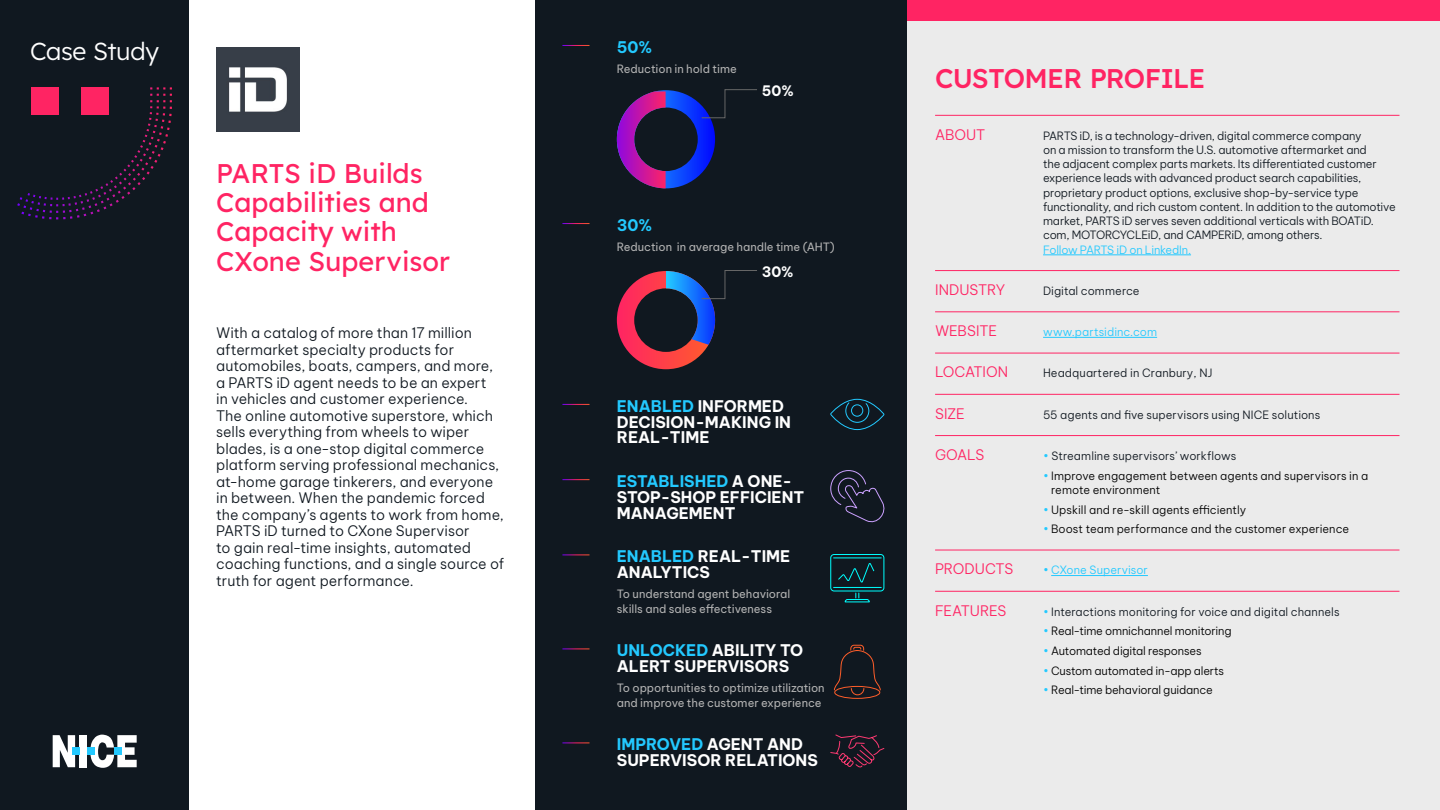
<style>
.page{position:relative;width:1440px;height:810px;background:#fff}
.page>*{position:absolute;margin:0;border:0;box-sizing:border-box;transform-origin:0 0}
.t1{font:27px/29.2px "Lexend";color:#ff2463}
.t2{font:27px "Lexend";letter-spacing:-.025em;color:#ff2463}
.t3{font:300 24.67px "Lexend";letter-spacing:-.015em;color:#fff}
.t4{font:700 15.75px/15.8px "Be Vietnam Pro";color:#fff}
.t5{font:700 15.75px "Be Vietnam Pro";color:#23c9ff}
.t6{font:300 14.25px/16.5px "Be Vietnam Pro";color:#101820}
.t7{font:300 14.25px "Be Vietnam Pro";letter-spacing:-.01em;color:#ff2463}
.t8{font:700 14.17px "Be Vietnam Pro";color:#fff}
.t9{font:300 11.25px/14.2px "Be Vietnam Pro";letter-spacing:-.015em;color:#101820}
.t10{font:300 11.25px/14.2px "Be Vietnam Pro";letter-spacing:-.01em;color:#000}
.t11{font:11.25px/14.2px "Be Vietnam Pro";letter-spacing:-.005em;color:#b3b3b3}
.t12{font:300 11.25px "Be Vietnam Pro";letter-spacing:.005em;color:#101820}
.t13{font:300 11.25px "Be Vietnam Pro";color:#23c9ff}
.t14{font:300 11.25px "Be Vietnam Pro";letter-spacing:-.02em;color:#23c9ff}
.s1{color:#23c9ff}
</style>
<div class="page">
<div style="left:0;top:0;width:189px;height:810px;background:#101820"></div>
<svg style="left:90px;top:735px;width:47px;height:33px"></svg>
<div style="left:80px;top:735px;width:7px;height:32px;background:#fff"></div>
<svg style="left:53px;top:735px;width:22px;height:32px"></svg>
<div style="left:114px;top:748px;width:7px;height:7px;background:#23c9ff"></div>
<div style="left:87px;top:748px;width:7px;height:7px;background:#23c9ff"></div>
<div style="left:73px;top:748px;width:7px;height:7px;background:#23c9ff"></div>
<div style="left:535px;top:0;width:373px;height:810px;background:#101820"></div>
<div style="left:908px;top:0;width:532px;height:810px;background:#ebebeb"></div>
<div style="left:908px;top:0;width:532px;height:20px;background:#ff2463"></div>
<div style="left:31px;top:87px;width:27px;height:28px;background:#ff2463"></div>
<div style="left:81px;top:87px;width:28px;height:28px;background:#ff2463"></div>
<svg style="left:124px;top:87px;width:48px;height:88px"></svg>
<img style="left:216px;top:47px;width:84px;height:84px">
<hr style="left:935px;top:115px;width:465px;height:1px;background:#ff2463">
<hr style="left:1043px;top:255px;width:148px;height:1px;background:#23c9ff">
<hr style="left:935px;top:270px;width:465px;height:1px;background:#ff2463">
<hr style="left:935px;top:312px;width:465px;height:1px;background:#ff2463">
<hr style="left:1043px;top:337px;width:114px;height:1px;background:#23c9ff">
<hr style="left:935px;top:353px;width:465px;height:1px;background:#ff2463">
<hr style="left:935px;top:394px;width:465px;height:1px;background:#ff2463">
<hr style="left:935px;top:435px;width:465px;height:1px;background:#ff2463">
<hr style="left:935px;top:550px;width:465px;height:1px;background:#ff2463">
<hr style="left:1051px;top:575px;width:97px;height:1px;background:#23c9ff">
<hr style="left:935px;top:591px;width:465px;height:1px;background:#ff2463">
<svg style="left:617px;top:270px;width:140px;height:99px"></svg>
<svg style="left:562px;top:223px;width:27px;height:1px"></svg>
<svg style="left:617px;top:89px;width:140px;height:99px"></svg>
<svg style="left:562px;top:45px;width:27px;height:1px"></svg>
<svg style="left:562px;top:404px;width:27px;height:1px"></svg>
<svg style="left:830px;top:399px;width:55px;height:31px"></svg>
<div style="left:851px;top:404px;width:12px;height:13px;border:1px solid #23c9ff;border-radius:50%"></div>
<svg style="left:562px;top:479px;width:27px;height:1px"></svg>
<svg style="left:830px;top:470px;width:55px;height:53px"></svg>
<svg style="left:562px;top:649px;width:27px;height:1px"></svg>
<svg style="left:834px;top:644px;width:47px;height:55px"></svg>
<svg style="left:562px;top:555px;width:27px;height:1px"></svg>
<svg style="left:830px;top:554px;width:55px;height:49px"></svg>
<svg style="left:562px;top:743px;width:27px;height:1px"></svg>
<svg style="left:830px;top:734px;width:55px;height:34px"></svg>
<h2 class="t3" style="left:30px;top:33px;width:130px">Case Study</h2>
<h1 class="t1" style="left:216px;top:157px;width:235px">PARTS iD Builds<br>Capabilities and<br>Capacity with<br>CXone Supervisor</h1>
<p class="t6" style="left:216px;top:324px;width:290px">With a catalog of more than 17 million aftermarket specialty products for automobiles, boats, campers, and more, a PARTS iD agent needs to be an expert<br>in vehicles and customer experience.<br>The online automotive superstore, which sells everything from wheels to wiper blades, is a one-stop digital commerce platform serving professional mechanics, at-home garage tinkerers, and everyone in between. When the pandemic forced the company’s agents to work from home, PARTS iD turned to CXone Supervisor<br>to gain real-time insights, automated coaching functions, and a single source of truth for agent performance.</p>
<p class="t5" style="left:617px;top:34px;width:37px">50%</p>
<p class="t11" style="left:617px;top:61px;width:121px">Reduction in hold time</p>
<p class="t8" style="left:762px;top:79px;width:33px">50%</p>
<p class="t5" style="left:617px;top:212px;width:37px">30%</p>
<p class="t11" style="left:617px;top:239px;width:220px">Reduction in average handle time (AHT)</p>
<p class="t8" style="left:762px;top:260px;width:33px">30%</p>
<p class="t4" style="left:617px;top:396px;width:176px"><span class="s1">ENABLED</span> INFORMED<br>DECISION-MAKING IN<br>REAL-TIME</p>
<p class="t4" style="left:617px;top:472px;width:189px"><span class="s1">ESTABLISHED</span> A ONE-<br>STOP-SHOP EFFICIENT<br>MANAGEMENT</p>
<p class="t4" style="left:617px;top:547px;width:175px"><span class="s1">ENABLED</span> REAL-TIME<br>ANALYTICS</p>
<p class="t11" style="left:617px;top:586px;width:175px">To understand agent behavioral skills and sales effectiveness</p>
<p class="t4" style="left:617px;top:641px;width:188px"><span class="s1">UNLOCKED</span> ABILITY TO<br>ALERT SUPERVISORS</p>
<p class="t11" style="left:617px;top:680px;width:209px">To opportunities to optimize utilization and improve the customer experience</p>
<p class="t4" style="left:617px;top:735px;width:203px"><span class="s1">IMPROVED</span> AGENT AND<br>SUPERVISOR RELATIONS</p>
<h1 class="t2" style="left:935px;top:59px;width:272px">CUSTOMER PROFILE</h1>
<p class="t7" style="left:935px;top:123px;width:52px">ABOUT</p>
<p class="t9" style="left:1043px;top:127px;width:354px">PARTS iD, is a technology-driven, digital commerce company<br>on a mission to transform the U.S. automotive aftermarket and<br>the adjacent complex parts markets. Its differentiated customer experience leads with advanced product search capabilities, proprietary product options, exclusive shop-by-service type functionality, and rich custom content. In addition to the automotive market, PARTS iD serves seven additional verticals with BOATiD. com, MOTORCYCLEiD, and CAMPERiD, among others.</p>
<p class="t14" style="left:1043px;top:241px;width:149px">Follow PARTS iD on LinkedIn.</p>
<p class="t7" style="left:935px;top:278px;width:72px">INDUSTRY</p>
<p class="t12" style="left:1043px;top:282px;width:98px">Digital commerce</p>
<p class="t7" style="left:935px;top:319px;width:63px">WEBSITE</p>
<p class="t13" style="left:1043px;top:323px;width:116px">www.partsidinc.com</p>
<p class="t7" style="left:935px;top:361px;width:75px">LOCATION</p>
<p class="t12" style="left:1043px;top:364px;width:171px">Headquartered in Cranbury, NJ</p>
<p class="t7" style="left:935px;top:402px;width:31px">SIZE</p>
<p class="t12" style="left:1043px;top:405px;width:279px">55 agents and five supervisors using NICE solutions</p>
<p class="t7" style="left:935px;top:443px;width:51px">GOALS</p>
<p class="t9" style="left:1043px;top:448px;width:195px"><span class="s1">•</span> Streamline supervisors’ workflows</p>
<p class="t10" style="left:1051px;top:467px;width:319px;text-indent:-8px"><span class="s1">•</span> Improve engagement between agents and supervisors in a remote environment</p>
<p class="t10" style="left:1043px;top:501px;width:205px"><span class="s1">•</span> Upskill and re-skill agents efficiently</p>
<p class="t10" style="left:1043px;top:521px;width:308px"><span class="s1">•</span> Boost team performance and the customer experience</p>
<p class="t7" style="left:935px;top:558px;width:80px">PRODUCTS</p>
<p class="t13" style="left:1043px;top:561px;width:106px">• CXone Supervisor</p>
<p class="t7" style="left:935px;top:599px;width:73px">FEATURES</p>
<p class="t12" style="left:1043px;top:602px;width:298px"><span class="s1">•</span> Interactions monitoring for voice and digital channels</p>
<p class="t10" style="left:1043px;top:623px;width:190px"><span class="s1">•</span> Real-time omnichannel monitoring</p>
<p class="t10" style="left:1043px;top:643px;width:160px"><span class="s1">•</span> Automated digital responses</p>
<p class="t10" style="left:1043px;top:662px;width:183px"><span class="s1">•</span> Custom automated in-app alerts</p>
<p class="t10" style="left:1043px;top:682px;width:171px"><span class="s1">•</span> Real-time behavioral guidance</p>
</div>
